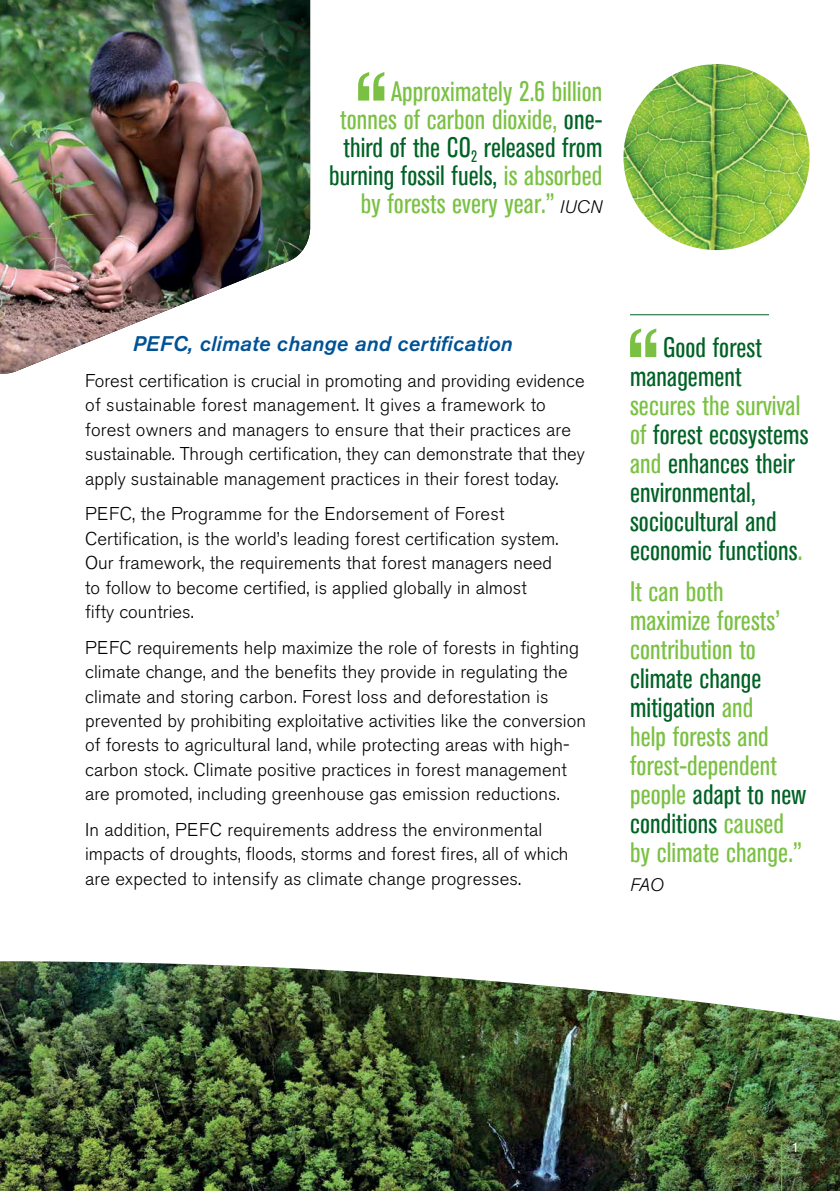
<style>
.page{position:relative;width:840px;height:1191px;background:#fff}
.page>*{position:absolute;margin:0;border:0;box-sizing:border-box;transform-origin:0 0}
.t1{font:condensed 28px/29px "Akzidenz Grotesk BE";letter-spacing:.005em;color:#7ac143}
.t2{font:condensed 28px/29px "Akzidenz Grotesk BE";letter-spacing:.005em;color:#006225}
.t3{font:italic 500 21px "Akzidenz Grotesk BE";letter-spacing:.01em;color:#005295}
.t4{font:300 18.4px/24.4px "Akzidenz Grotesk BE";letter-spacing:.005em;color:#000}
.t5{font:italic 300 18px "Akzidenz Grotesk BE";color:#000}
.t6{font:14px "Akzidenz Grotesk BE";color:#fff}
.s1{color:#006225}
.s2{font-weight:300;font-style:italic;font-stretch:normal;font-size:18px;color:#000}
.s3{color:#7ac143}
</style>
<div class="page">
<img style="left:0;top:0;width:310px;height:374px">
<img style="left:0;top:961px;width:839px;height:230px">
<svg style="left:358px;top:72px;width:26px;height:29px"></svg>
<svg style="left:630px;top:328px;width:26px;height:29px"></svg>
<hr style="left:629px;top:314px;width:139px;height:1px;background:#006225">
<img style="left:621px;top:62px;width:190px;height:190px;border-radius:95px">
<div style="left:619px;top:60px;width:194px;height:194px;border:4px solid #fff;border-radius:50%"></div>
<hr style="left:780px;top:1142px;width:1px;height:49px;background:#7ac143">
<h1 class="t1" style="left:329px;top:77px;width:274px;line-height:28px;text-align:right">Approximately 2.6 billion tonnes of carbon dioxide, <span class="s1">one&shy;third of the CO</span><sub>2</sub> <span class="s1">released from burning fossil fuels,</span> is absorbed by forests every year.” <span class="s2">IUCN</span></h1>
<p class="t3" style="left:133px;top:332px;width:380px">PEFC, climate change and certification</p>
<p class="t4" style="left:85px;top:369px;width:501px">Forest certification is crucial in promoting and providing evidence of sustainable forest management. It gives a framework to forest owners and managers to ensure that their practices are sustainable. Through certification, they can demonstrate that they apply sustainable management practices in their forest today.</p>
<p class="t4" style="left:85px;top:502px;width:474px">PEFC, the Programme for the Endorsement of Forest Certification, is the world’s leading forest certification system.<br>Our framework, the requirements that forest managers need to follow to become certified, is applied globally in almost fifty countries.</p>
<p class="t4" style="left:85px;top:635px;width:502px">PEFC requirements help maximize the role of forests in fighting climate change, and the benefits they provide in regulating the climate and storing carbon. Forest loss and deforestation is prevented by prohibiting exploitative activities like the conversion of forests to agricultural land, while protecting areas with high&shy;carbon stock. Climate positive practices in forest management are promoted, including greenhouse gas emission reductions.</p>
<p class="t4" style="left:85px;top:818px;width:484px">In addition, PEFC requirements address the environmental impacts of droughts, floods, storms and forest fires, all of which are expected to intensify as climate change progresses.</p>
<h1 class="t2" style="left:629px;top:333px;width:133px;text-indent:33px">Good forest management</h1>
<h1 class="t2" style="left:629px;top:391px;width:180px"><span class="s3">secures the survival of</span> forest ecosystems <span class="s3">and</span> enhances their environmental, sociocultural and economic functions<span class="s3">.</span></h1>
<h1 class="t1" style="left:629px;top:577px;width:151px">It can both maximize forests’ contribution to</h1>
<h1 class="t1" style="left:629px;top:664px;width:177px"><span class="s1">climate change mitigation</span> and<br>help forests and forest-dependent people <span class="s1">adapt to new conditions</span> caused by climate change.”</h1>
<p class="t5" style="left:629px;top:874px;width:35px">FAO</p>
<p class="t6" style="left:791px;top:1139px;width:10px">1</p>
</div>
